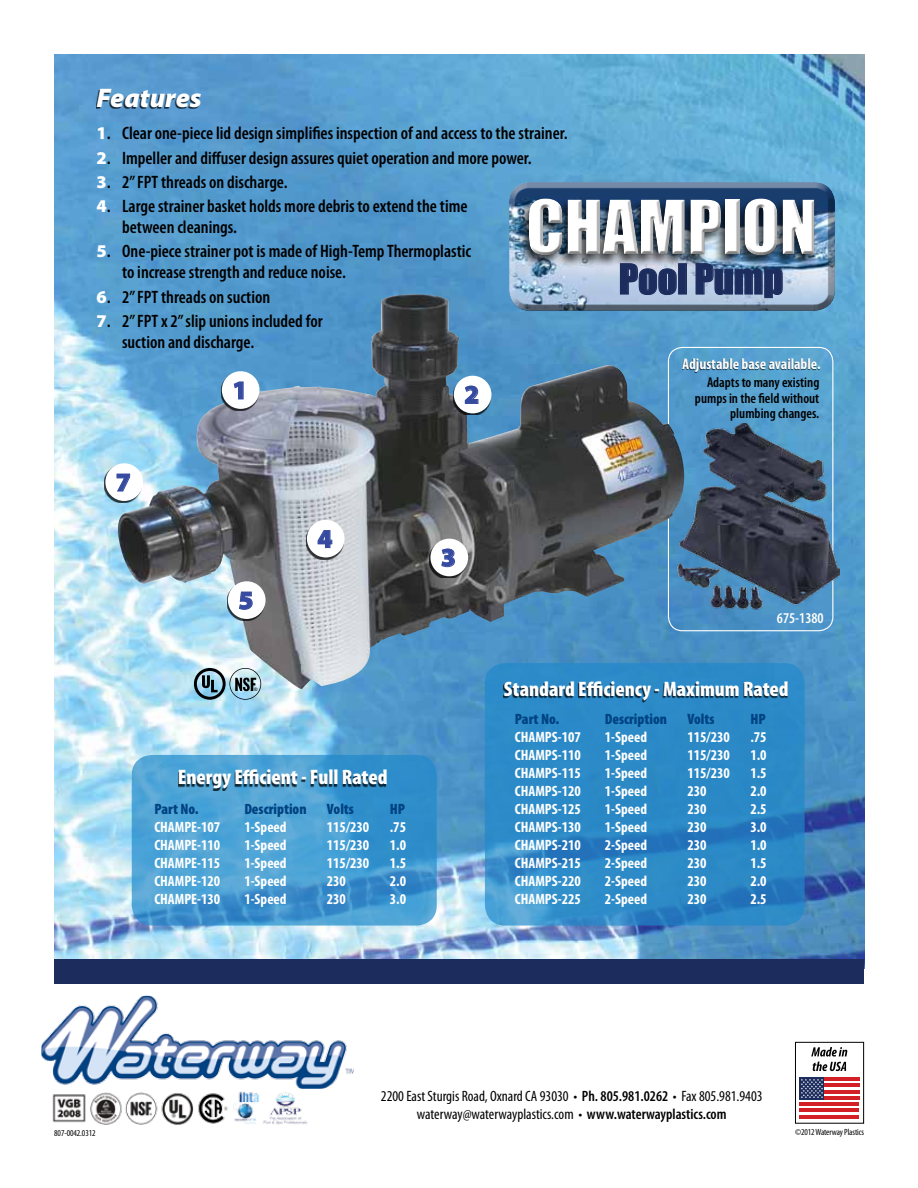
<style>
.page{position:relative;width:918px;height:1188px;background:#fff}
.page>*{position:absolute;margin:0;border:0;box-sizing:border-box;transform-origin:0 0}
.t1{font:69px "Impact";color:#fff}
.t2{font:38.4px "Impact";color:#1c2c5d}
.t3{font:italic 900 27px "Myriad Pro";color:#fff}
.t4{font:900 26.1px "Myriad Pro";color:#364ba0}
.t5{font:900 condensed 21px "Myriad Pro";color:#fff}
.t6{font:600 condensed 18px/21px "Myriad Pro";color:#000}
.t7{font:700 condensed 15.3px "Myriad Pro";color:#fff}
.t8{font:700 condensed 15px "Myriad Pro";color:#fff}
.t9{font:condensed 15px/18px "Myriad Pro";color:#000;text-align:center}
.t10{font:900 condensed 15px "Myriad Pro";color:#004282}
.t11{font:600 condensed 15px "Myriad Pro";color:#fff}
.t12{font:600 condensed 14.25px/15.3px "Myriad Pro";color:#000;text-align:right}
.t13{font:condensed 9px "Myriad Pro";letter-spacing:-.01em;color:#000}
.t14{font:4.8px "Arial";color:#000}
.s1{font-weight:900;font-stretch:normal;color:#fff}
.s2{font-weight:600}
</style>
<div class="page">
<img style="left:55px;top:55px;width:809px;height:904px">
<div style="left:54px;top:959px;width:810px;height:25px;background:#1c2c5d"></div>
<img style="left:41px;top:996px;width:313px;height:93px">
<img style="left:52px;top:1091px;width:256px;height:34px">
<svg style="left:799px;top:1047px;width:61px;height:72px"></svg>
<div style="left:795px;top:1042px;width:69px;height:82px;border:1px solid #000"></div>
<div style="left:96px;top:90px;width:104px;height:19px;background:#000;opacity:.75"></div>
<div style="left:668px;top:347px;width:165px;height:284px;border:1px solid #fff;border-radius:14px"></div>
<img style="left:674px;top:423px;width:166px;height:192px">
<div style="left:682px;top:359px;width:138px;height:14px;background:#000;opacity:.75"></div>
<img style="left:118px;top:301px;width:327px;height:388px">
<svg style="left:194px;top:668px;width:67px;height:32px;background:#829fab"></svg>
<div style="left:221px;top:373px;width:38px;height:38px;background:#000;opacity:.75"></div>
<div style="left:222px;top:371px;width:38px;height:38px;background:#fff;border-radius:50%"></div>
<svg style="left:234px;top:381px;width:10px;height:19px"></svg>
<div style="left:453px;top:378px;width:37px;height:37px;background:#000;opacity:.75"></div>
<div style="left:454px;top:376px;width:37px;height:37px;background:#fff;border-radius:50%"></div>
<svg style="left:464px;top:385px;width:15px;height:19px"></svg>
<div style="left:429px;top:540px;width:38px;height:38px;background:#000;opacity:.75"></div>
<div style="left:430px;top:539px;width:38px;height:37px;background:#fff;border-radius:50%"></div>
<svg style="left:441px;top:548px;width:14px;height:19px"></svg>
<div style="left:306px;top:522px;width:38px;height:37px;background:#000;opacity:.75"></div>
<div style="left:307px;top:520px;width:38px;height:37px;background:#fff;border-radius:50%"></div>
<svg style="left:317px;top:530px;width:16px;height:18px"></svg>
<div style="left:227px;top:583px;width:38px;height:38px;background:#000;opacity:.75"></div>
<div style="left:228px;top:581px;width:38px;height:38px;background:#fff;border-radius:50%"></div>
<svg style="left:239px;top:591px;width:14px;height:19px"></svg>
<div style="left:104px;top:465px;width:38px;height:38px;background:#000;opacity:.75"></div>
<div style="left:105px;top:463px;width:38px;height:38px;background:#fff;border-radius:50%"></div>
<svg style="left:116px;top:473px;width:14px;height:19px"></svg>
<div style="left:508px;top:181px;width:327px;height:121px;background:#fff;opacity:.75"></div>
<div style="left:508px;top:184px;width:327px;height:129px;background:#000;opacity:.75"></div>
<div style="left:517px;top:196px;width:302px;height:73px;background:#000;opacity:.75"></div>
<div style="left:525px;top:195px;width:293px;height:60px;background:#193d6d"></div>
<div style="left:525px;top:198px;width:293px;height:61px;background:#000;opacity:.75"></div>
<svg style="left:620px;top:263px;width:57px;height:32px;background:#a4b2ce"></svg>
<div style="left:678px;top:263px;width:9px;height:31px;border:1px solid #1c2c5d"></div>
<svg style="left:696px;top:263px;width:87px;height:35px;background:#8aa1c1"></svg>
<svg style="left:485px;top:663px;width:320px;height:263px;background:#2c88c6"></svg>
<div style="left:503px;top:683px;width:284px;height:19px;background:#000;opacity:.75"></div>
<svg style="left:132px;top:755px;width:305px;height:171px;background:#459cd1"></svg>
<div style="left:178px;top:772px;width:208px;height:19px;background:#000;opacity:.75"></div>
<h3 class="t3" style="left:97px;top:82px;width:107px">Features</h3>
<p class="t6" style="left:97px;top:123px;width:473px"><span class="s1">1</span>. Clear one-piece lid design simplifies inspection of and access to the strainer.</p>
<p class="t6" style="left:97px;top:147px;width:437px"><span class="s1">2</span>. Impeller and diffuser design assures quiet operation and more power.</p>
<p class="t6" style="left:97px;top:172px;width:193px"><span class="s1">3</span>. 2” FPT threads on discharge.</p>
<p class="t6" style="left:122px;top:196px;width:347px;text-indent:-26px"><span class="s1">4</span>. Large strainer basket holds more debris to extend the time between cleanings.</p>
<p class="t6" style="left:122px;top:241px;width:351px;text-indent:-26px"><span class="s1">5</span>. One-piece strainer pot is made of High-Temp Thermoplastic to increase strength and reduce noise.</p>
<p class="t6" style="left:97px;top:286px;width:175px"><span class="s1">6</span>. 2” FPT threads on suction</p>
<p class="t6" style="left:122px;top:311px;width:202px;text-indent:-26px"><span class="s1">7</span>. 2” FPT x 2” slip unions included for suction and discharge.</p>
<h1 class="t1" style="left:527px;top:174px;width:292px">Champion</h1>
<h2 class="t2" style="left:619px;top:249px;width:166px">Pool Pump</h2>
<h3 class="t4" style="left:116px;top:467px;width:16px">7</h3>
<h3 class="t4" style="left:232px;top:375px;width:16px">1</h3>
<h3 class="t4" style="left:464px;top:380px;width:16px">2</h3>
<h3 class="t4" style="left:238px;top:585px;width:16px">5</h3>
<p class="t14" style="left:254px;top:686px;width:5px">®</p>
<h3 class="t4" style="left:317px;top:524px;width:16px">4</h3>
<h3 class="t4" style="left:441px;top:543px;width:16px">3</h3>
<p class="t5" style="left:178px;top:766px;width:211px">Energy Efficient - Full Rated</p>
<p class="t10" style="left:154px;top:800px;width:46px">Part No.</p>
<p class="t10" style="left:244px;top:800px;width:64px">Description</p>
<p class="t10" style="left:327px;top:800px;width:29px">Volts</p>
<p class="t10" style="left:390px;top:800px;width:17px">HP</p>
<p class="t8" style="left:154px;top:818px;width:67px">CHAMPE-107</p>
<p class="t8" style="left:244px;top:818px;width:44px">1-Speed</p>
<p class="t8" style="left:327px;top:818px;width:44px">115/230</p>
<p class="t8" style="left:390px;top:818px;width:18px">.75</p>
<p class="t8" style="left:154px;top:836px;width:67px">CHAMPE-110</p>
<p class="t8" style="left:244px;top:836px;width:44px">1-Speed</p>
<p class="t8" style="left:327px;top:836px;width:44px">115/230</p>
<p class="t8" style="left:390px;top:836px;width:18px">1.0</p>
<p class="t8" style="left:154px;top:854px;width:67px">CHAMPE-115</p>
<p class="t8" style="left:244px;top:854px;width:44px">1-Speed</p>
<p class="t8" style="left:327px;top:854px;width:44px">115/230</p>
<p class="t8" style="left:390px;top:854px;width:18px">1.5</p>
<p class="t8" style="left:154px;top:872px;width:67px">CHAMPE-120</p>
<p class="t8" style="left:244px;top:872px;width:44px">1-Speed</p>
<p class="t8" style="left:327px;top:872px;width:21px">230</p>
<p class="t8" style="left:390px;top:872px;width:18px">2.0</p>
<p class="t8" style="left:154px;top:890px;width:67px">CHAMPE-130</p>
<p class="t8" style="left:244px;top:890px;width:44px">1-Speed</p>
<p class="t8" style="left:327px;top:890px;width:21px">230</p>
<p class="t8" style="left:390px;top:890px;width:18px">3.0</p>
<p class="t7" style="left:682px;top:355px;width:140px">Adjustable base available.</p>
<p class="t12" style="left:695px;top:375px;width:126px">Adapts to many existing pumps in the field without plumbing changes.</p>
<p class="t11" style="left:777px;top:609px;width:48px">675-1380</p>
<p class="t5" style="left:504px;top:677px;width:286px">Standard Efficiency - Maximum Rated</p>
<p class="t10" style="left:515px;top:711px;width:46px">Part No.</p>
<p class="t10" style="left:605px;top:711px;width:64px">Description</p>
<p class="t10" style="left:687px;top:711px;width:29px">Volts</p>
<p class="t10" style="left:750px;top:711px;width:17px">HP</p>
<p class="t8" style="left:515px;top:729px;width:68px">CHAMPS-107</p>
<p class="t8" style="left:605px;top:729px;width:44px">1-Speed</p>
<p class="t8" style="left:687px;top:729px;width:44px">115/230</p>
<p class="t8" style="left:750px;top:729px;width:18px">.75</p>
<p class="t8" style="left:515px;top:747px;width:68px">CHAMPS-110</p>
<p class="t8" style="left:605px;top:747px;width:44px">1-Speed</p>
<p class="t8" style="left:687px;top:747px;width:44px">115/230</p>
<p class="t8" style="left:750px;top:747px;width:18px">1.0</p>
<p class="t8" style="left:515px;top:765px;width:68px">CHAMPS-115</p>
<p class="t8" style="left:605px;top:765px;width:44px">1-Speed</p>
<p class="t8" style="left:687px;top:765px;width:44px">115/230</p>
<p class="t8" style="left:750px;top:765px;width:18px">1.5</p>
<p class="t8" style="left:515px;top:783px;width:68px">CHAMPS-120</p>
<p class="t8" style="left:605px;top:783px;width:44px">1-Speed</p>
<p class="t8" style="left:687px;top:783px;width:21px">230</p>
<p class="t8" style="left:750px;top:783px;width:18px">2.0</p>
<p class="t8" style="left:515px;top:801px;width:68px">CHAMPS-125</p>
<p class="t8" style="left:605px;top:801px;width:44px">1-Speed</p>
<p class="t8" style="left:687px;top:801px;width:21px">230</p>
<p class="t8" style="left:750px;top:801px;width:18px">2.5</p>
<p class="t8" style="left:515px;top:819px;width:68px">CHAMPS-130</p>
<p class="t8" style="left:605px;top:819px;width:44px">1-Speed</p>
<p class="t8" style="left:687px;top:819px;width:21px">230</p>
<p class="t8" style="left:750px;top:819px;width:18px">3.0</p>
<p class="t8" style="left:515px;top:837px;width:68px">CHAMPS-210</p>
<p class="t8" style="left:605px;top:837px;width:44px">2-Speed</p>
<p class="t8" style="left:687px;top:837px;width:21px">230</p>
<p class="t8" style="left:750px;top:837px;width:18px">1.0</p>
<p class="t8" style="left:515px;top:855px;width:68px">CHAMPS-215</p>
<p class="t8" style="left:605px;top:855px;width:44px">2-Speed</p>
<p class="t8" style="left:687px;top:855px;width:21px">230</p>
<p class="t8" style="left:750px;top:855px;width:18px">1.5</p>
<p class="t8" style="left:515px;top:873px;width:68px">CHAMPS-220</p>
<p class="t8" style="left:605px;top:873px;width:44px">2-Speed</p>
<p class="t8" style="left:687px;top:873px;width:21px">230</p>
<p class="t8" style="left:750px;top:873px;width:18px">2.0</p>
<p class="t8" style="left:515px;top:891px;width:68px">CHAMPS-225</p>
<p class="t8" style="left:605px;top:891px;width:44px">2-Speed</p>
<p class="t8" style="left:687px;top:891px;width:21px">230</p>
<p class="t8" style="left:750px;top:891px;width:18px">2.5</p>
<p class="t9" style="left:381px;top:1087px;width:383px">2200 East Sturgis Road, Oxnard CA 93030 • <span class="s2">Ph. 805.981.0262</span> • Fax 805.981.9403 waterway@waterwayplastics.com • <span class="s2">www.waterwayplastics.com</span></p>
<p class="t13" style="left:54px;top:1128px;width:43px">807-0042.0312</p>
<p class="t13" style="left:795px;top:1127px;width:70px">©2012 Waterway Plastics</p>
</div>
